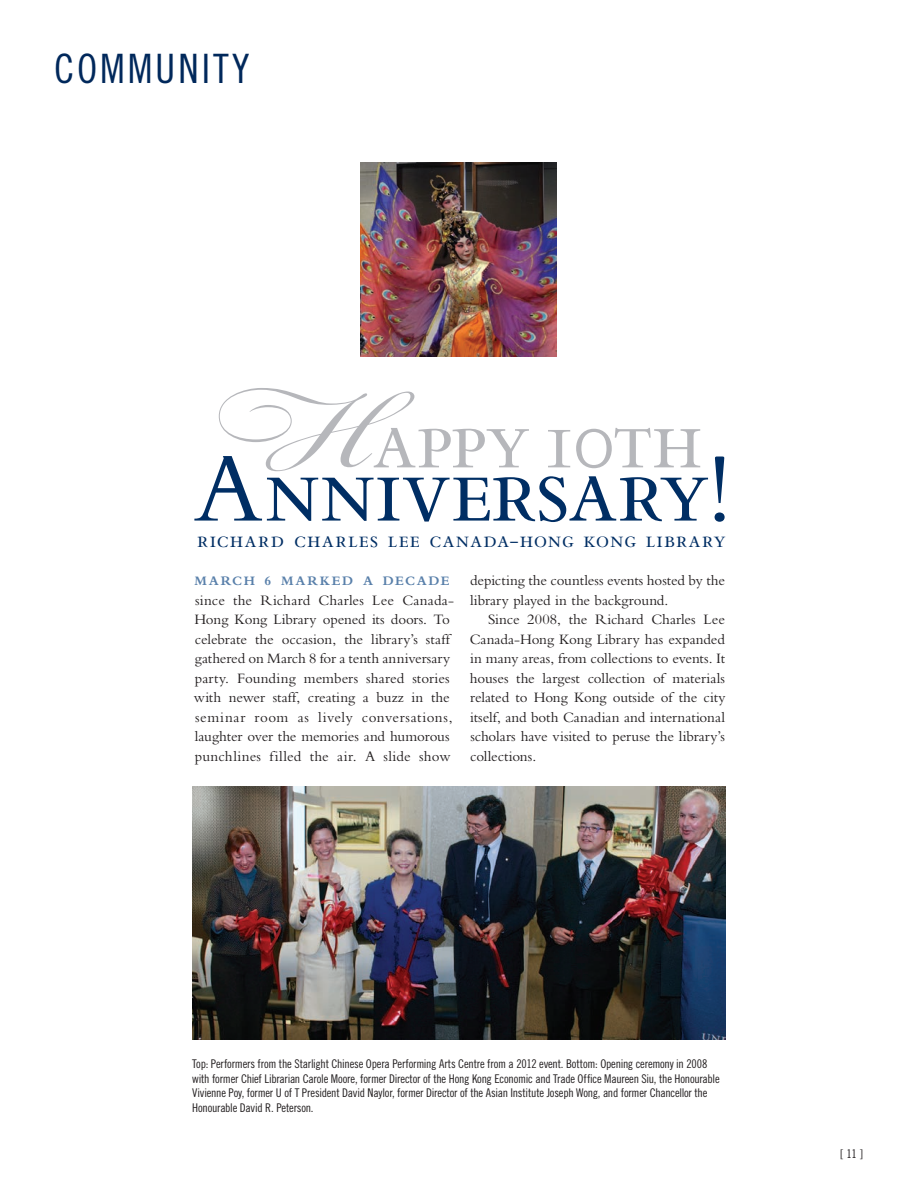
<style>
.page{position:relative;width:918px;height:1188px;background:#fff}
.page>*{position:absolute;margin:0;border:0;box-sizing:border-box;transform-origin:0 0}
.t1{font:40.5px "Trade Gothic LT Std Cn 18";letter-spacing:.07em;color:#00285b}
.t2{font:23.7px "Bembo SC";letter-spacing:.045em;color:#002e64}
.t3{font:15px/19.5px "Bembo";color:#231f20}
.t4{font:700 13.5px "Bembo";letter-spacing:.13em;color:#5980aa}
.t5{font:12px/14.4px "Trade Gothic LT Std Cn 18";letter-spacing:-.015em;color:#231f20}
</style>
<div class="page">
<img style="left:360px;top:162px;width:197px;height:194px">
<img style="left:192px;top:786px;width:534px;height:254px">
<svg style="left:194px;top:388px;width:531px;height:134px"></svg>
<h1 class="t1" style="left:54px;top:45px;width:197px">COMMUNITY</h1>
<h2 class="t2" style="left:197px;top:527px;width:530px">richard charles lee canada-hong kong library</h2>
<p class="t4" style="left:195px;top:573px;width:257px">MARCH 6 MARKED A DECADE</p>
<p class="t3" style="left:194px;top:590px;width:262px">since the Richard Charles Lee Canada-Hong Kong Library opened its doors. To celebrate the occasion, the library’s staff gathered on March 8 for a tenth anniversary party. Founding members shared stories with newer staff, creating a buzz in the seminar room as lively conversations, laughter over the memories and humorous punchlines filled the air. A slide show</p>
<p class="t3" style="left:470px;top:570px;width:256px">depicting the countless events hosted by the library played in the background.</p>
<p class="t3" style="left:470px;top:609px;width:257px;text-align:justify;text-indent:18px">Since 2008, the Richard Charles Lee Canada-Hong Kong Library has expanded in many areas, from collections to events. It houses the largest collection of materials related to Hong Kong outside of the city itself, and both Canadian and international scholars have visited to peruse the library’s collections.</p>
<p class="t5" style="left:192px;top:1057px;width:529px">Top: Performers from the Starlight Chinese Opera Performing Arts Centre from a 2012 event. Bottom: Opening ceremony in 2008 with former Chief Librarian Carole Moore, former Director of the Hong Kong Economic and Trade Office Maureen Siu, the Honourable Vivienne Poy, former U of T President David Naylor, former Director of the Asian Institute Joseph Wong, and former Chancellor the Honourable David R. Peterson.</p>
<p class="t5" style="left:840px;top:1147px;width:25px">[ 11 ]</p>
</div>
